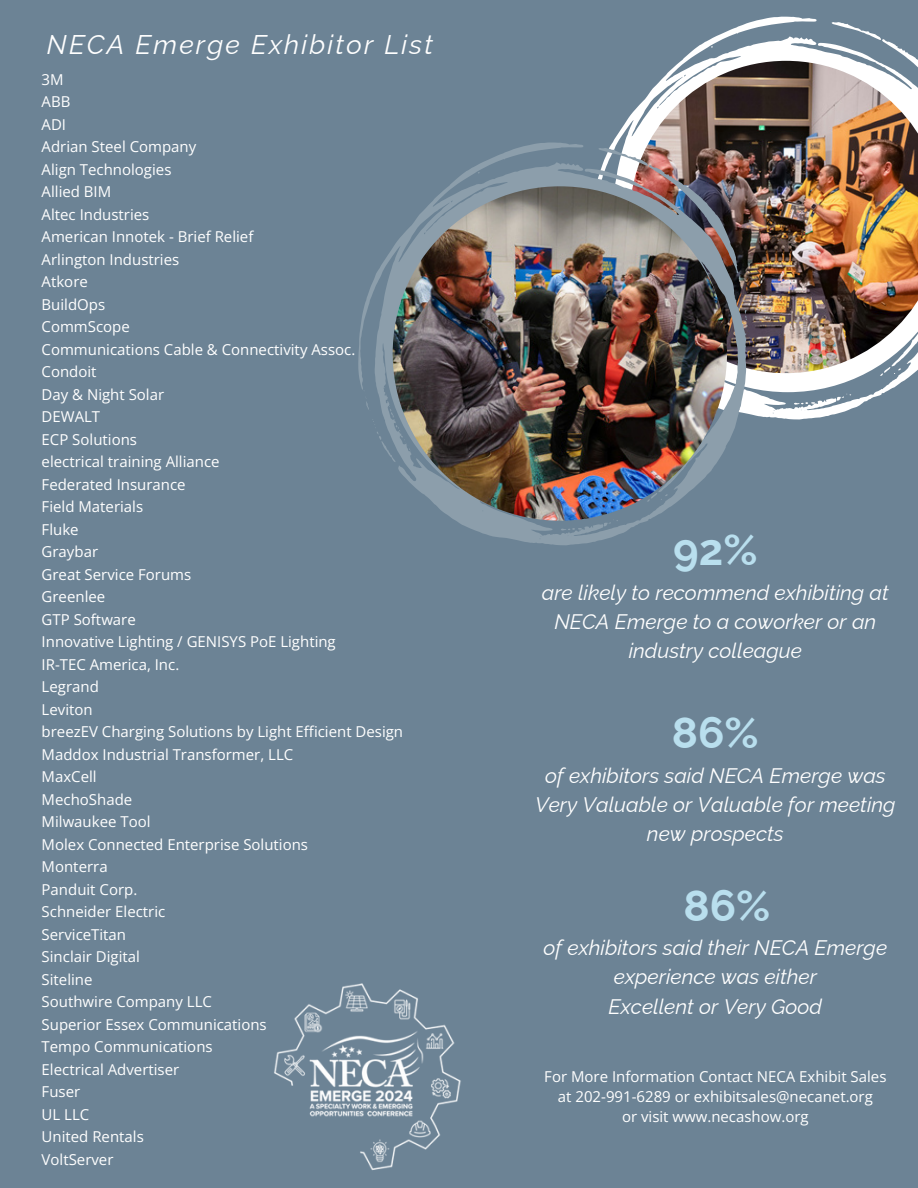
<style>
.page{position:relative;width:918px;height:1188px;background:#6c8395}
.page>*{position:absolute;margin:0;border:0;box-sizing:border-box;transform-origin:0 0}
.t1{font:700 43.5px "Raleway";color:#b9dfee}
.t2{font:italic 27px "Raleway";letter-spacing:.08em;color:#fff}
.t3{font:italic 21px/29.2px "Raleway";color:#fff;text-align:center}
.t4{font:15px "Open Sans";color:#fff}
</style>
<div class="page">
<svg style="left:613px;top:17px;width:301px;height:402px"></svg>
<svg style="left:832px;top:22px;width:86px;height:39px"></svg>
<svg style="left:794px;top:402px;width:14px;height:3px"></svg>
<svg style="left:880px;top:373px;width:21px;height:3px"></svg>
<svg style="left:831px;top:394px;width:20px;height:7px"></svg>
<img style="left:630px;top:61px;width:288px;height:312px">
<svg style="left:358px;top:142px;width:389px;height:403px"></svg>
<img style="left:597px;top:148px;width:151px;height:188px">
<svg style="left:561px;top:528px;width:14px;height:2px"></svg>
<svg style="left:647px;top:493px;width:21px;height:9px"></svg>
<svg style="left:364px;top:387px;width:51px;height:75px"></svg>
<svg style="left:598px;top:519px;width:20px;height:8px"></svg>
<img style="left:393px;top:186px;width:334px;height:335px;border-radius:50%">
<img style="left:274px;top:983px;width:187px;height:187px">
<p class="t2" style="left:47px;top:29px;width:388px">NECA Emerge Exhibitor List</p>
<p class="t4" style="left:42px;top:69px;width:24px">3M</p>
<p class="t4" style="left:42px;top:91px;width:30px">ABB</p>
<p class="t4" style="left:42px;top:114px;width:26px">ADI</p>
<p class="t4" style="left:42px;top:136px;width:156px">Adrian Steel Company</p>
<p class="t4" style="left:42px;top:159px;width:131px">Align Technologies</p>
<p class="t4" style="left:42px;top:181px;width:71px">Allied BIM</p>
<p class="t4" style="left:42px;top:204px;width:109px">Altec Industries</p>
<p class="t4" style="left:42px;top:226px;width:213px">American Innotek - Brief Relief</p>
<p class="t4" style="left:42px;top:249px;width:139px">Arlington Industries</p>
<p class="t4" style="left:42px;top:271px;width:48px">Atkore</p>
<p class="t4" style="left:42px;top:294px;width:65px">BuildOps</p>
<p class="t4" style="left:42px;top:316px;width:90px">CommScope</p>
<p class="t4" style="left:42px;top:339px;width:315px">Communications Cable &amp; Connectivity Assoc.</p>
<p class="t4" style="left:42px;top:361px;width:56px">Condoit</p>
<p class="t4" style="left:42px;top:384px;width:124px">Day &amp; Night Solar</p>
<p class="t4" style="left:42px;top:406px;width:60px">DEWALT</p>
<p class="t4" style="left:42px;top:429px;width:97px">ECP Solutions</p>
<p class="t4" style="left:42px;top:451px;width:180px">electrical training Alliance</p>
<p class="t4" style="left:42px;top:474px;width:146px">Federated Insurance</p>
<p class="t4" style="left:42px;top:496px;width:103px">Field Materials</p>
<p class="t4" style="left:42px;top:519px;width:39px">Fluke</p>
<p class="t4" style="left:42px;top:541px;width:58px">Graybar</p>
<p class="t4" style="left:42px;top:564px;width:151px">Great Service Forums</p>
<p class="t4" style="left:42px;top:586px;width:65px">Greenlee</p>
<p class="t4" style="left:42px;top:609px;width:96px">GTP Software</p>
<p class="t4" style="left:42px;top:631px;width:296px">Innovative Lighting / GENISYS PoE Lighting</p>
<p class="t4" style="left:42px;top:654px;width:139px">IR-TEC America, Inc.</p>
<p class="t4" style="left:42px;top:676px;width:59px">Legrand</p>
<p class="t4" style="left:42px;top:699px;width:53px">Leviton</p>
<p class="t4" style="left:42px;top:721px;width:363px">breezEV Charging Solutions by Light Efficient Design</p>
<p class="t4" style="left:42px;top:744px;width:253px">Maddox Industrial Transformer, LLC</p>
<p class="t4" style="left:42px;top:766px;width:57px">MaxCell</p>
<p class="t4" style="left:42px;top:789px;width:92px">MechoShade</p>
<p class="t4" style="left:42px;top:811px;width:110px">Milwaukee Tool</p>
<p class="t4" style="left:42px;top:834px;width:268px">Molex Connected Enterprise Solutions</p>
<p class="t4" style="left:42px;top:856px;width:68px">Monterra</p>
<p class="t4" style="left:42px;top:879px;width:97px">Panduit Corp.</p>
<p class="t4" style="left:42px;top:901px;width:125px">Schneider Electric</p>
<p class="t4" style="left:42px;top:924px;width:86px">ServiceTitan</p>
<p class="t4" style="left:42px;top:946px;width:100px">Sinclair Digital</p>
<p class="t4" style="left:42px;top:969px;width:52px">Siteline</p>
<p class="t4" style="left:42px;top:991px;width:172px">Southwire Company LLC</p>
<p class="t4" style="left:42px;top:1014px;width:227px">Superior Essex Communications</p>
<p class="t4" style="left:42px;top:1036px;width:173px">Tempo Communications</p>
<p class="t4" style="left:42px;top:1059px;width:139px">Electrical Advertiser</p>
<p class="t4" style="left:42px;top:1081px;width:40px">Fuser</p>
<p class="t4" style="left:42px;top:1104px;width:49px">UL LLC</p>
<p class="t4" style="left:42px;top:1126px;width:104px">United Rentals</p>
<p class="t4" style="left:42px;top:1149px;width:73px">VoltServer</p>
<p class="t1" style="left:673px;top:524px;width:86px">92%</p>
<h1 class="t3" style="left:542px;top:578px;width:349px">are likely to recommend exhibiting at<br>NECA Emerge to a coworker or an industry colleague</h1>
<h3 class="t1" style="left:672px;top:707px;width:88px">86%</h3>
<h1 class="t3" style="left:535px;top:761px;width:362px">of exhibitors said NECA Emerge was<br>Very Valuable or Valuable for meeting new prospects</h1>
<h3 class="t1" style="left:684px;top:880px;width:88px">86%</h3>
<h1 class="t3" style="left:544px;top:933px;width:345px">of exhibitors said their NECA Emerge experience was either<br>Excellent or Very Good</h1>
<h3 class="t4" style="left:544px;top:1066px;width:344px">For More Information Contact NECA Exhibit Sales</h3>
<p class="t4" style="left:558px;top:1086px;width:317px">at 202-991-6289 or exhibitsales@necanet.org</p>
<p class="t4" style="left:622px;top:1106px;width:188px">or visit www.necashow.org</p>
</div>
